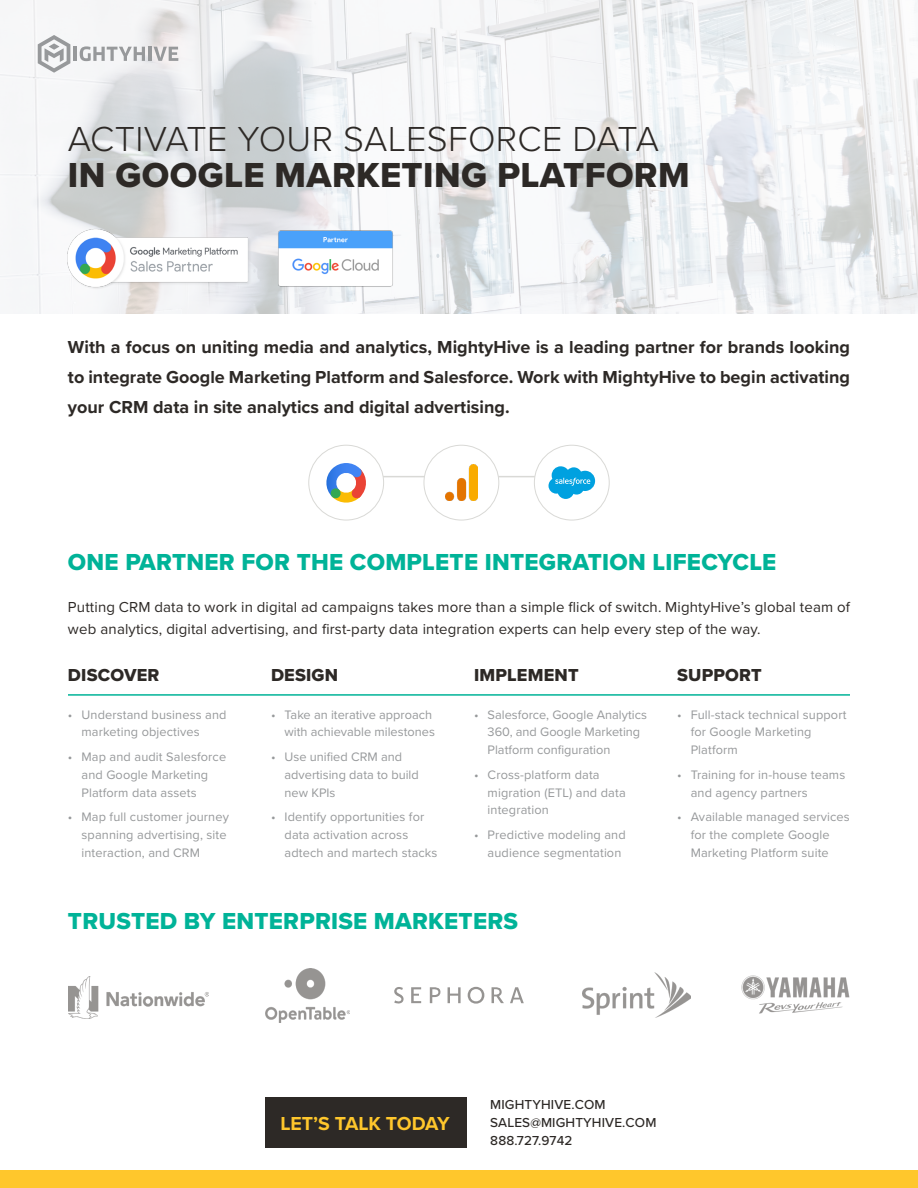
<style>
.page{position:relative;width:918px;height:1188px;background:#fff}
.page>*{position:absolute;margin:0;border:0;box-sizing:border-box;transform-origin:0 0}
.t1{font:300 36px "Proxima Nova";letter-spacing:.01em;color:#2d2926}
.t2{font:36px "Proxima Nova Extrabld";letter-spacing:.01em;color:#2d2926}
.t3{font:24px "Proxima Nova Extrabld";letter-spacing:.01em;color:#00b398}
.t4{font:700 19.5px "Proxima Nova";color:#ffc72c}
.t5{font:700 18px/30px "Proxima Nova";color:#2d2926;text-align:justify}
.t6{font:18px "Proxima Nova Extrabld";letter-spacing:.01em;color:#2d2926}
.t7{font:15px/22.5px "Proxima Nova";letter-spacing:.01em;color:#2d2926}
.t8{font:500 13.5px "Proxima Nova";letter-spacing:.01em;color:#2d2926}
.t9{font:12.75px/17.9px "Proxima Nova";letter-spacing:.01em;color:#97999b}
</style>
<div class="page">
<div style="left:0;top:1171px;width:918px;height:17px;background:#ffc72c"></div>
<img style="left:0;top:0;width:918px;height:313px">
<div style="left:265px;top:1097px;width:201px;height:51px;background:#2d2926"></div>
<hr style="left:68px;top:694px;width:782px;height:2px;background:#00b398">
<hr style="left:346px;top:476px;width:217px;height:1px;background:#d9d9d6">
<div style="left:309px;top:445px;width:75px;height:75px;background:#fff;border-radius:50%"></div>
<div style="left:308px;top:445px;width:76px;height:75px;border:1px solid #d9d9d6;border-radius:50%"></div>
<div style="left:534px;top:445px;width:75px;height:75px;background:#fff;border-radius:50%"></div>
<div style="left:534px;top:445px;width:76px;height:75px;border:1px solid #d9d9d6;border-radius:50%"></div>
<img style="left:277px;top:231px;width:116px;height:56px">
<img style="left:67px;top:229px;width:184px;height:60px">
<div style="left:424px;top:445px;width:75px;height:75px;background:#fff;border-radius:50%"></div>
<div style="left:424px;top:445px;width:75px;height:75px;border:1px solid #d9d9d6;border-radius:50%"></div>
<img style="left:445px;top:465px;width:33px;height:36px">
<svg style="left:549px;top:466px;width:46px;height:33px"></svg>
<svg style="left:326px;top:463px;width:40px;height:40px"></svg>
<img style="left:68px;top:977px;width:140px;height:41px">
<img style="left:266px;top:968px;width:84px;height:54px">
<svg style="left:510px;top:987px;width:14px;height:16px"></svg>
<svg style="left:492px;top:987px;width:12px;height:16px"></svg>
<svg style="left:468px;top:987px;width:16px;height:17px"></svg>
<svg style="left:448px;top:987px;width:13px;height:16px"></svg>
<svg style="left:411px;top:987px;width:10px;height:16px"></svg>
<svg style="left:394px;top:987px;width:10px;height:17px"></svg>
<svg style="left:430px;top:987px;width:10px;height:16px"></svg>
<img style="left:583px;top:973px;width:108px;height:45px">
<img style="left:742px;top:976px;width:108px;height:38px">
<svg style="left:38px;top:35px;width:32px;height:38px"></svg>
<hr style="left:74px;top:47px;width:3px;height:14px;background:#97999b">
<svg style="left:80px;top:46px;width:65px;height:15px"></svg>
<hr style="left:148px;top:47px;width:4px;height:14px;background:#97999b">
<svg style="left:154px;top:47px;width:24px;height:14px"></svg>
<p class="t1" style="left:68px;top:112px;width:593px">ACTIVATE YOUR SALESFORCE DATA</p>
<p class="t2" style="left:68px;top:148px;width:623px">IN GOOGLE MARKETING PLATFORM</p>
<p class="t5" style="left:68px;top:332px;width:784px">With a focus on uniting media and analytics, MightyHive is a leading partner for brands looking to integrate Google Marketing Platform and Salesforce. Work with MightyHive to begin activating your CRM data in site analytics and digital advertising.</p>
<p class="t3" style="left:68px;top:544px;width:710px">ONE PARTNER FOR THE COMPLETE INTEGRATION LIFECYCLE</p>
<p class="t7" style="left:68px;top:595px;width:784px">Putting CRM data to work in digital ad campaigns takes more than a simple flick of switch. MightyHive’s global team of web analytics, digital advertising, and first-party data integration experts can help every step of the way.</p>
<p class="t6" style="left:68px;top:661px;width:93px">DISCOVER</p>
<p class="t9" style="left:81px;top:705px;width:147px;text-indent:-14px">• Understand business and marketing objectives</p>
<p class="t9" style="left:81px;top:747px;width:146px;text-indent:-14px">• Map and audit Salesforce and Google Marketing<br>Platform data assets</p>
<p class="t9" style="left:81px;top:807px;width:149px;text-indent:-14px">• Map full customer journey spanning advertising, site interaction, and CRM</p>
<p class="t6" style="left:271px;top:661px;width:69px">DESIGN</p>
<p class="t9" style="left:271px;top:705px;width:165px;text-align:right">• Take an iterative approach with achievable milestones</p>
<p class="t9" style="left:285px;top:747px;width:136px;text-indent:-14px">• Use unified CRM and advertising data to build new KPIs</p>
<p class="t9" style="left:285px;top:807px;width:154px;text-indent:-14px">• Identify opportunities for data activation across adtech and martech stacks</p>
<p class="t6" style="left:677px;top:661px;width:86px">SUPPORT</p>
<p class="t9" style="left:691px;top:705px;width:157px;text-indent:-14px">• Full-stack technical support for Google Marketing<br>Platform</p>
<p class="t9" style="left:691px;top:765px;width:156px;text-indent:-14px">• Training for in-house teams and agency partners</p>
<p class="t9" style="left:677px;top:807px;width:174px;text-align:center">• Available managed services for the complete Google<br>Marketing Platform suite</p>
<p class="t6" style="left:474px;top:661px;width:106px">IMPLEMENT</p>
<p class="t9" style="left:488px;top:705px;width:161px;text-indent:-14px">• Salesforce, Google Analytics<br>360, and Google Marketing<br>Platform configuration</p>
<p class="t9" style="left:488px;top:765px;width:140px;text-indent:-14px">• Cross-platform data migration (ETL) and data integration</p>
<p class="t9" style="left:488px;top:825px;width:140px;text-indent:-14px">• Predictive modeling and audience segmentation</p>
<p class="t3" style="left:68px;top:903px;width:452px">TRUSTED BY ENTERPRISE MARKETERS</p>
<p class="t4" style="left:280px;top:1109px;width:171px">LET’S TALK TODAY</p>
<p class="t8" style="left:490px;top:1094px;width:117px">MIGHTYHIVE.COM</p>
<p class="t8" style="left:490px;top:1112px;width:168px">SALES@MIGHTYHIVE.COM</p>
<p class="t8" style="left:490px;top:1130px;width:84px">888.727.9742</p>
</div>
